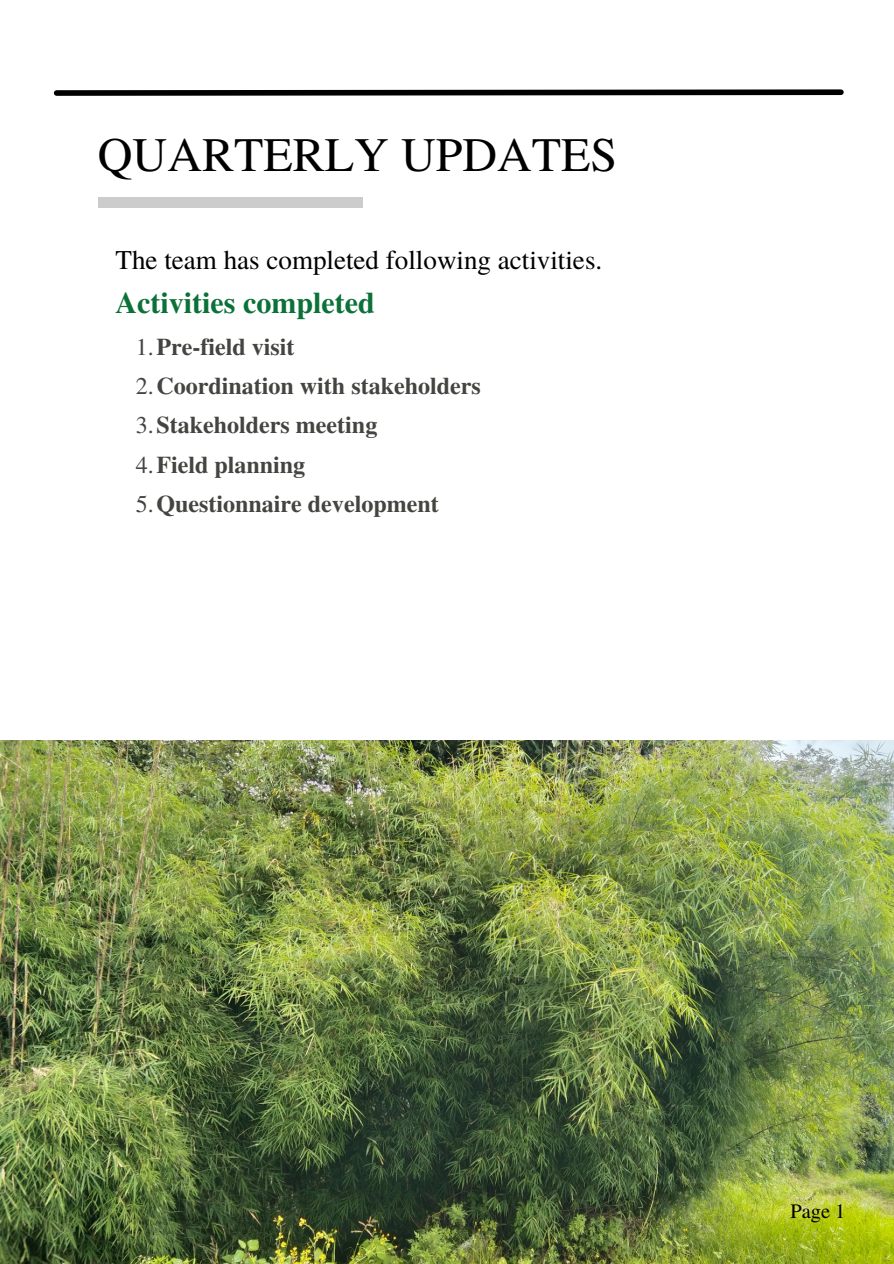
<style>
.page{position:relative;width:894px;height:1264px;background:#fff}
.page>*{position:absolute;margin:0;border:0;box-sizing:border-box;transform-origin:0 0}
.t1{font:48px "Te X Gyre Termes";color:#000}
.t2{font:700 30px "Te X Gyre Termes";color:#0c7138}
.t3{font:27px "Te X Gyre Termes";color:#000}
.t4{font:700 24px "Te X Gyre Termes";color:#444440}
.t5{font:20.4px "Te X Gyre Termes";color:#000}
.s1{font-weight:400}
</style>
<div class="page">
<img style="left:0;top:740px;width:893px;height:523px">
<div style="left:98px;top:198px;width:264px;height:10px;background:#ccc"></div>
<svg style="left:53px;top:89px;width:791px;height:7px;background:#323232"></svg>
<p class="t1" style="left:98px;top:120px;width:520px">QUARTERLY UPDATES</p>
<p class="t3" style="left:115px;top:240px;width:488px">The team has completed following activities.</p>
<p class="t2" style="left:115px;top:279px;width:261px">Activities completed</p>
<p class="t4" style="left:136px;top:328px;width:160px"><span class="s1">1.</span>Pre-field visit</p>
<p class="t4" style="left:136px;top:367px;width:346px"><span class="s1">2.</span>Coordination with stakeholders</p>
<p class="t4" style="left:136px;top:406px;width:243px"><span class="s1">3.</span>Stakeholders meeting</p>
<p class="t4" style="left:136px;top:446px;width:171px"><span class="s1">4.</span>Field planning</p>
<p class="t4" style="left:136px;top:485px;width:304px"><span class="s1">5.</span>Questionnaire development</p>
<p class="t5" style="left:790px;top:1196px;width:57px">Page 1</p>
</div>
